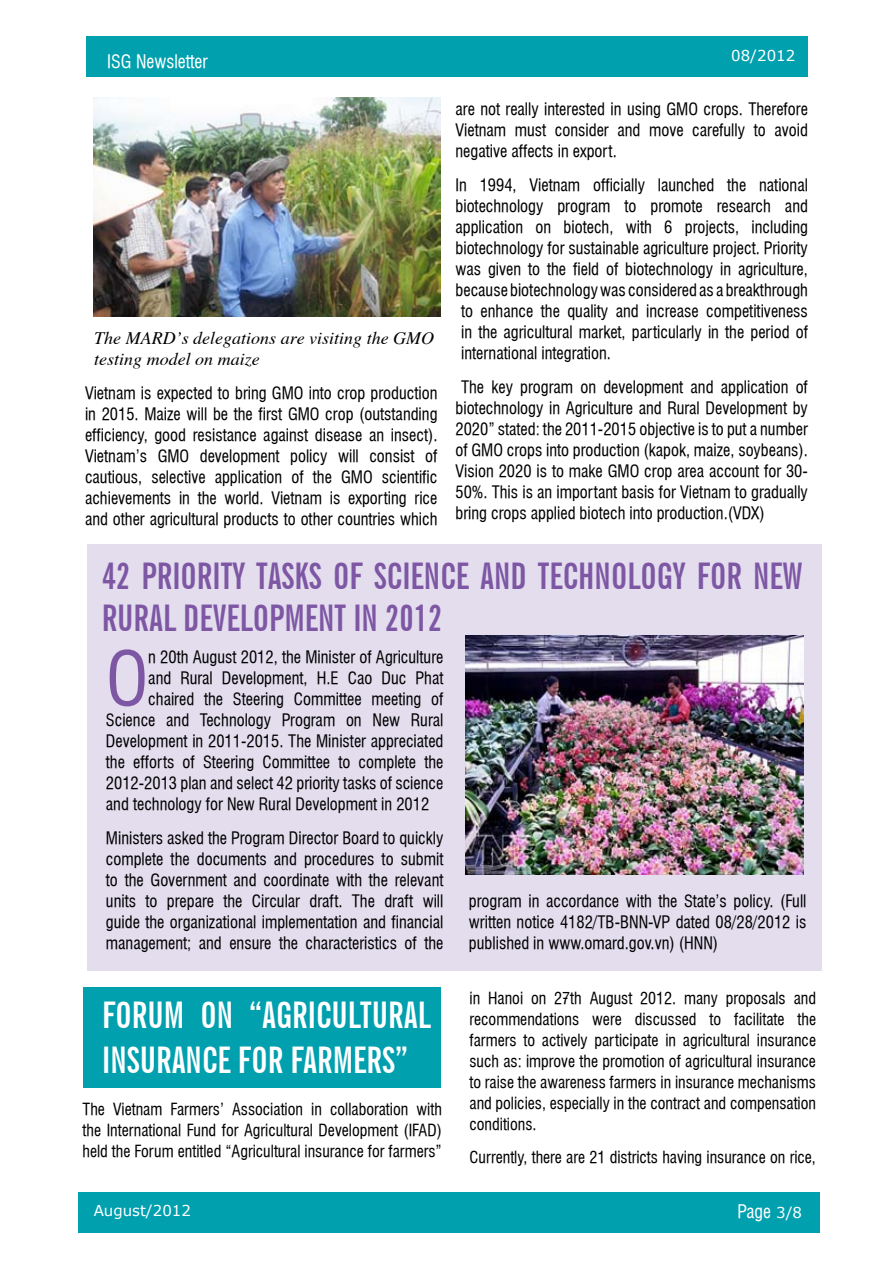
<style>
.page{position:relative;width:893px;height:1263px;background:#fff}
.page>*{position:absolute;margin:0;border:0;box-sizing:border-box;transform-origin:0 0}
.t1{font:72.3px "UVN Hong Ha Hep";color:#7e57a4}
.t2{font:700 36px/42px "UVN Tin Tuc Hep Them";color:#7e57a4}
.t3{font:700 36px/45px "UVN Tin Tuc Hep Them";color:#fff}
.t4{font:italic 18px/21.6px "Times";color:#000}
.t5{font:18px "UVN Hong Ha Hep";color:#fff}
.t6{font:16.5px/21px "UVN Hong Ha Hep";color:#000;text-align:justify}
.t7{font:16.05px/21px "UVN Hong Ha Hep";color:#000;text-align:justify}
.t8{font:15px "Verdana";color:#fff}
.s1{font-family:"Verdana";font-size:15px}
</style>
<div class="page">
<div style="left:78px;top:1192px;width:741px;height:40px;background:#00a0af"></div>
<div style="left:86px;top:36px;width:721px;height:41px;background:#00a0af"></div>
<div style="left:87px;top:544px;width:735px;height:427px;background:#e3ddee"></div>
<img style="left:466px;top:635px;width:337px;height:239px">
<img style="left:93px;top:98px;width:347px;height:218px">
<div style="left:83px;top:987px;width:358px;height:101px;background:#00a0af"></div>
<p class="t5" style="left:107px;top:49px;width:102px">ISG Newsletter</p>
<p class="t4" style="left:94px;top:326px;width:341px">The MARD’s delegations are visiting the GMO testing model on maize</p>
<p class="t6" style="left:85px;top:382px;width:354px">Vietnam is expected to bring GMO into crop production in 2015. Maize will be the first GMO crop (outstanding efficiency, good resistance against disease an insect).<br>Vietnam’s GMO development policy will consist of cautious, selective application of the GMO scientific achievements in the world. Vietnam is exporting rice and other agricultural products to other countries which</p>
<p class="t8" style="left:731px;top:46px;width:66px">08/2012</p>
<p class="t6" style="left:455px;top:98px;width:354px">are not really interested in using GMO crops. Therefore Vietnam must consider and move carefully to avoid negative affects in export.</p>
<p class="t6" style="left:455px;top:174px;width:354px">In 1994, Vietnam officially launched the national</p>
<p class="t6" style="left:455px;top:195px;width:354px">biotechnology program to promote research and</p>
<p class="t6" style="left:455px;top:216px;width:354px">application on biotech, with 6 projects, including</p>
<p class="t6" style="left:455px;top:237px;width:354px">biotechnology for sustainable agriculture project. Priority</p>
<p class="t6" style="left:455px;top:258px;width:354px">was given to the field of biotechnology in agriculture,</p>
<p class="t6" style="left:455px;top:279px;width:354px">because biotechnology was considered as a breakthrough</p>
<p class="t6" style="left:461px;top:300px;width:348px">to enhance the quality and increase competitiveness</p>
<p class="t6" style="left:461px;top:321px;width:348px">in the agricultural market, particularly in the period of</p>
<p class="t6" style="left:461px;top:342px;width:151px">international integration.</p>
<p class="t6" style="left:455px;top:376px;width:354px;text-indent:6px">The key program on development and application of biotechnology in Agriculture and Rural Development by 2020” stated: the 2011-2015 objective is to put a number of GMO crops into production (kapok, maize, soybeans).<br>Vision 2020 is to make GMO crop area account for 30- 50%. This is an important basis for Vietnam to gradually bring crops applied biotech into production.(VDX)</p>
<h2 class="t2" style="left:102px;top:552px;width:702px">42 PRI ORITY TASKS OF SCI ENCE AND TECHNOLOGY FOR NEW<br>RURAL DEVELOPMENT IN 2012</h2>
<h1 class="t1" style="left:106px;top:628px;width:44px">O</h1>
<p class="t6" style="left:148px;top:646px;width:297px">n 20th August 2012, the Minister of Agriculture</p>
<p class="t6" style="left:148px;top:667px;width:297px">and Rural Development, H.E Cao Duc Phat</p>
<p class="t6" style="left:148px;top:688px;width:297px">chaired the Steering Committee meeting of</p>
<p class="t6" style="left:106px;top:709px;width:339px">Science and Technology Program on New Rural</p>
<p class="t6" style="left:106px;top:730px;width:339px">Development in 2011-2015. The Minister appreciated</p>
<p class="t6" style="left:106px;top:751px;width:339px">the efforts of Steering Committee to complete the</p>
<p class="t6" style="left:106px;top:772px;width:339px">2012-2013 plan and select 42 priority tasks of science</p>
<p class="t6" style="left:106px;top:793px;width:325px">and technology for New Rural Development in 2012</p>
<p class="t6" style="left:106px;top:826px;width:339px">Ministers asked the Program Director Board to quickly complete the documents and procedures to submit to the Government and coordinate with the relevant units to prepare the Circular draft. The draft will guide the organizational implementation and financial management; and ensure the characteristics of the</p>
<p class="t6" style="left:469px;top:889px;width:339px">program in accordance with the State’s policy. (Full written notice 4182/TB-BNN-VP dated 08/28/2012 is published in www.omard.gov.vn) (HNN)</p>
<h2 class="t3" style="left:102px;top:989px;width:330px">FORUM ON “AGRICULTURAL<br>INSURANCE FOR FARM</h2>
<h2 class="t3" style="left:353px;top:1034px;width:56px">ERS”</h2>
<p class="t7" style="left:83px;top:1098px;width:361px">The Vietnam Farmers’ Association in collaboration with the International Fund for Agricultural Development (IFAD) held the Forum entitled “Agricultural insurance for farmers”</p>
<p class="t8" style="left:94px;top:1201px;width:99px">August/2012</p>
<p class="t7" style="left:469px;top:986px;width:348px">in Hanoi on 27th August 2012. many proposals and recommendations were discussed to facilitate the farmers to actively participate in agricultural insurance such as: improve the promotion of agricultural insurance to raise the awareness farmers in insurance mechanisms and policies, especially in the contract and compensation conditions.</p>
<p class="t7" style="left:469px;top:1146px;width:348px">Currently, there are 21 districts having insurance on rice,</p>
<p class="t5" style="left:737px;top:1198px;width:66px">Page <span class="s1">3/8</span></p>
</div>
